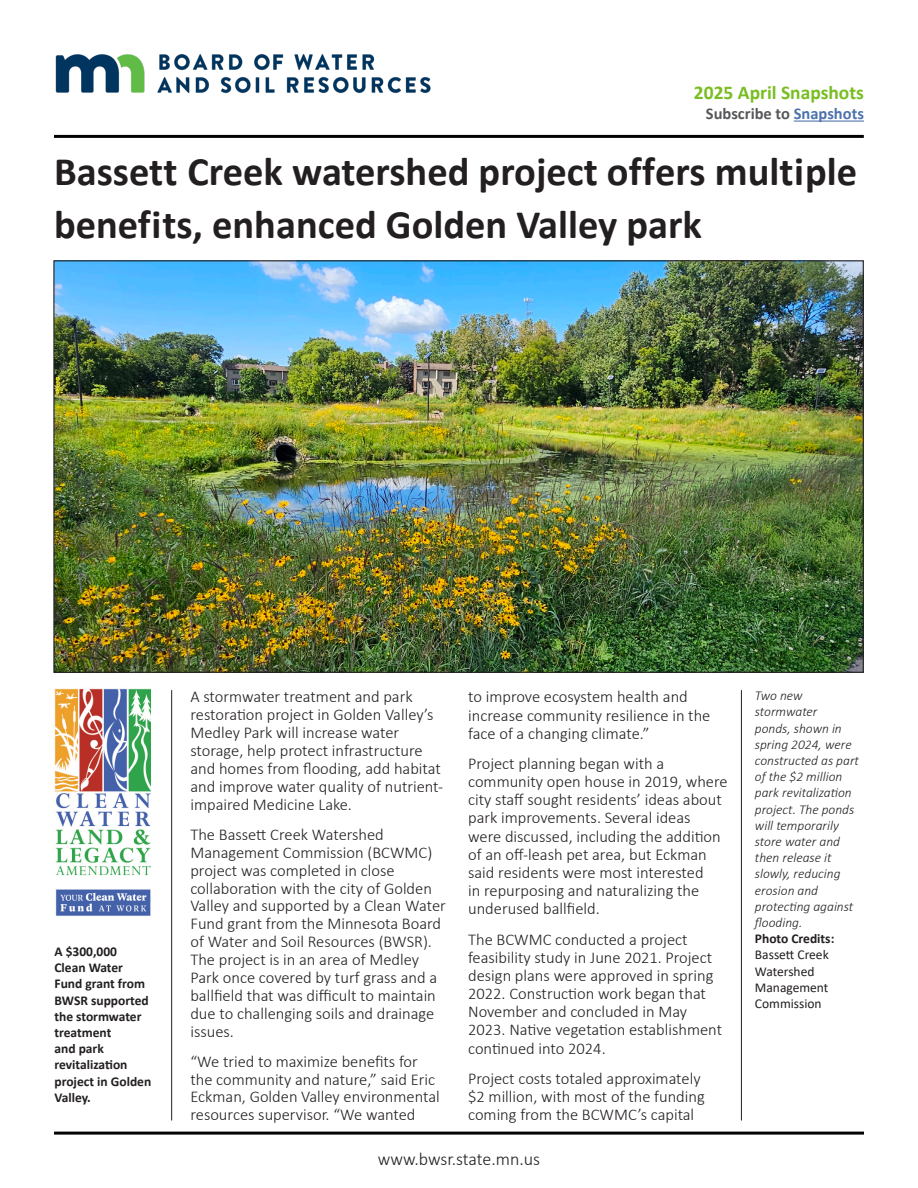
<style>
.page{position:relative;width:918px;height:1188px;background:#fff}
.page>*{position:absolute;margin:0;border:0;box-sizing:border-box;transform-origin:0 0}
.t1{font:700 40.5px/53.4px "Calibri";color:#231f20}
.t2{font:700 19.5px "Calibri";color:#78be21}
.t3{font:300 18px "Calibri";letter-spacing:-.005em;color:#231f20}
.t4{font:300 16.5px/17.9px "Calibri";color:#231f20}
.t5{font:700 16.5px "Calibri";color:#57585a}
.t6{font:italic 300 13.5px/16.2px "Calibri";color:#231f20}
.t7{font:700 13.5px/16.2px "Calibri";color:#231f20}
.t8{font:13.5px/16.2px "Calibri";color:#231f20}
.s1{color:#4d72ac}
.s2{font-weight:700}
</style>
<div class="page">
<hr style="left:54px;top:135px;width:810px;height:3px;background:#000">
<img style="left:55px;top:54px;width:376px;height:40px">
<img style="left:55px;top:262px;width:807px;height:409px">
<img style="left:54px;top:688px;width:97px;height:228px">
<hr style="left:171px;top:690px;width:1px;height:430px;background:#231f20">
<hr style="left:741px;top:690px;width:1px;height:430px;background:#231f20">
<hr style="left:54px;top:1132px;width:810px;height:3px;background:#040503">
<hr style="left:794px;top:121px;width:70px;height:1px;background:#4d72ac">
<p class="t2" style="left:694px;top:79px;width:172px">2025 April Snapshots</p>
<p class="t5" style="left:706px;top:102px;width:160px">Subscribe to <span class="s1">Snapshots</span></p>
<p class="t1" style="left:54px;top:144px;width:805px">Bassett Creek watershed project offers multiple benefits, enhanced Golden Valley park</p>
<p class="t7" style="left:54px;top:943px;width:98px">A $300,000<br>Clean Water<br>Fund grant from<br>BWSR supported the stormwater treatment<br>and park revitalization project in Golden<br>Valley.</p>
<p class="t4" style="left:190px;top:688px;width:254px">A stormwater treatment and park restoration project in Golden Valley’s Medley Park will increase water storage, help protect infrastructure and homes from flooding, add habitat and improve water quality of nutrient&shy;impaired Medicine Lake.</p>
<p class="t4" style="left:190px;top:825px;width:257px">The Bassett Creek Watershed<br>Management Commission (BCWMC) project was completed in close collaboration with the city of Golden<br>Valley and supported by a Clean Water<br>Fund grant from the Minnesota Board of Water and Soil Resources (BWSR).<br>The project is in an area of Medley<br>Park once covered by turf grass and a ballfield that was difficult to maintain due to challenging soils and drainage issues.</p>
<p class="t4" style="left:190px;top:1052px;width:251px">“We tried to maximize benefits for the community and nature,” said Eric Eckman, Golden Valley environmental resources supervisor. “We wanted</p>
<p class="t4" style="left:468px;top:688px;width:244px">to improve ecosystem health and increase community resilience in the face of a changing climate.”</p>
<p class="t4" style="left:468px;top:754px;width:261px">Project planning began with a community open house in 2019, where city staff sought residents’ ideas about park improvements. Several ideas were discussed, including the addition of an off-leash pet area, but Eckman said residents were most interested<br>in repurposing and naturalizing the underused ballfield.</p>
<p class="t4" style="left:468px;top:930px;width:255px">The BCWMC conducted a project feasibility study in June 2021. Project design plans were approved in spring 2022. Construction work began that November and concluded in May 2023. Native vegetation establishment continued into 2024.</p>
<p class="t4" style="left:468px;top:1069px;width:238px">Project costs totaled approximately $2 million, with most of the funding coming from the BCWMC’s capital</p>
<p class="t3" style="left:378px;top:1148px;width:164px">www.bwsr.state.mn.us</p>
<p class="t6" style="left:755px;top:688px;width:106px">Two new stormwater<br>ponds, shown in spring 2024, were constructed as part of the $2 million park revitalization project. The ponds will temporarily store water and then release it slowly, reducing erosion and protecting against flooding.</p>
<p class="t8" style="left:755px;top:930px;width:81px"><span class="s2">Photo Credits:<br></span>Bassett Creek<br>Watershed<br>Management<br>Commission</p>
</div>
